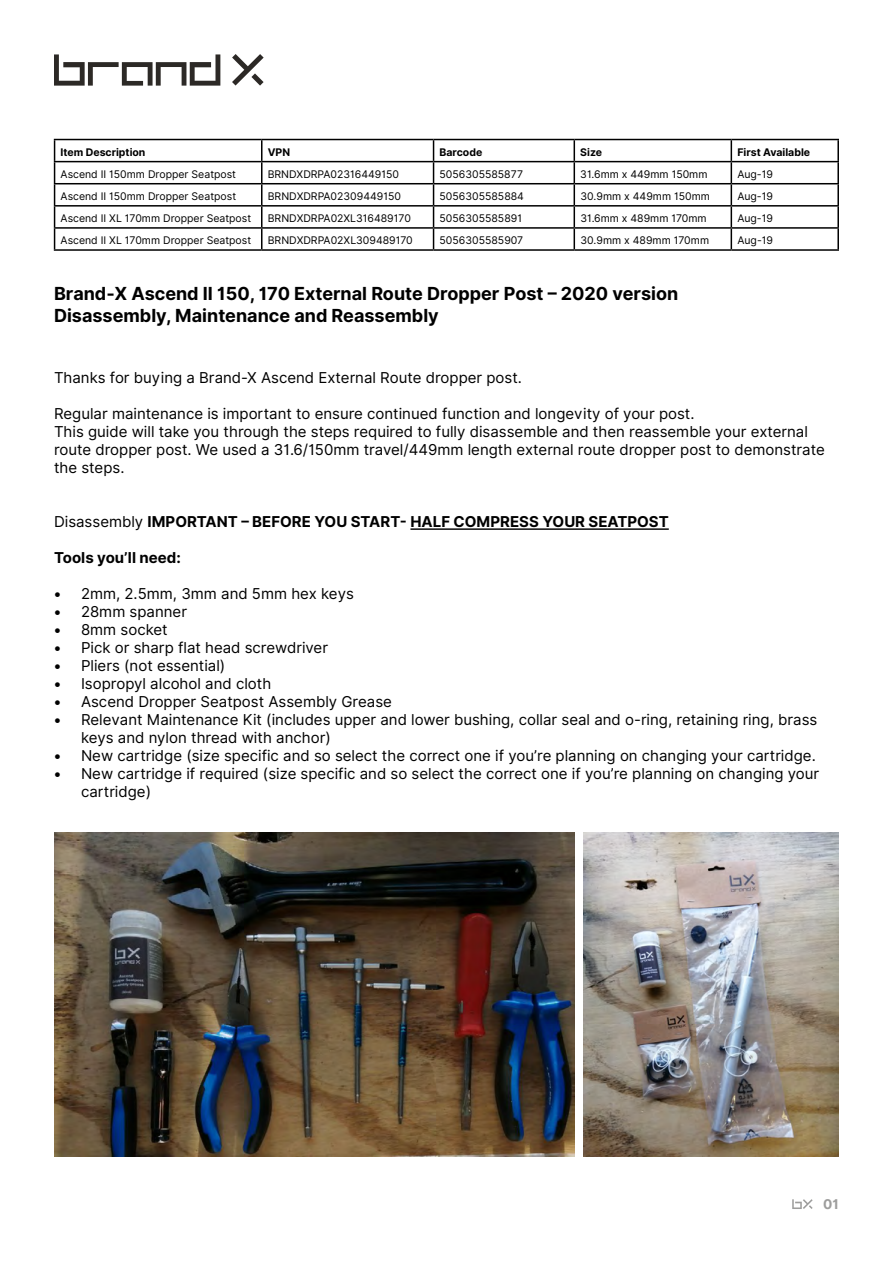
<style>
.page{position:relative;width:893px;height:1263px;background:#fff}
.page>*{position:absolute;margin:0;border:0;box-sizing:border-box;transform-origin:0 0}
.t1{font:700 18px/21.6px "Inter";color:#000}
.t2{font:15px/18px "Inter";color:#000}
.t3{font:700 15px "Inter";color:#000}
.t4{font:700 13.5px "Inter";color:#9d9d9c}
.t5{font:10.5px "Inter";color:#000}
.t6{font:700 10.5px "Inter";color:#000}
.s1{font-weight:400}
</style>
<div class="page">
<svg style="left:232px;top:54px;width:32px;height:32px"></svg>
<svg style="left:54px;top:54px;width:166px;height:32px"></svg>
<hr style="left:410px;top:528px;width:259px;height:2px;background:#000">
<img style="left:54px;top:832px;width:520px;height:325px">
<svg style="left:792px;top:1199px;width:21px;height:10px"></svg>
<hr style="left:54px;top:139px;width:208px;height:1px;background:#000">
<hr style="left:262px;top:139px;width:172px;height:1px;background:#000">
<hr style="left:434px;top:139px;width:140px;height:1px;background:#000">
<hr style="left:574px;top:139px;width:157px;height:1px;background:#000">
<hr style="left:731px;top:139px;width:108px;height:1px;background:#000">
<hr style="left:837px;top:140px;width:2px;height:21px;background:#000">
<hr style="left:54px;top:161px;width:208px;height:1px;background:#000">
<hr style="left:262px;top:161px;width:172px;height:1px;background:#000">
<hr style="left:434px;top:161px;width:140px;height:1px;background:#000">
<hr style="left:574px;top:161px;width:157px;height:1px;background:#000">
<hr style="left:731px;top:161px;width:108px;height:1px;background:#000">
<hr style="left:837px;top:162px;width:2px;height:21px;background:#000">
<hr style="left:54px;top:183px;width:208px;height:1px;background:#000">
<hr style="left:262px;top:183px;width:172px;height:1px;background:#000">
<hr style="left:434px;top:183px;width:140px;height:1px;background:#000">
<hr style="left:574px;top:183px;width:157px;height:1px;background:#000">
<hr style="left:731px;top:183px;width:108px;height:1px;background:#000">
<hr style="left:837px;top:184px;width:2px;height:21px;background:#000">
<hr style="left:54px;top:205px;width:208px;height:2px;background:#000">
<hr style="left:262px;top:205px;width:172px;height:2px;background:#000">
<hr style="left:434px;top:205px;width:140px;height:2px;background:#000">
<hr style="left:574px;top:205px;width:157px;height:2px;background:#000">
<hr style="left:731px;top:205px;width:108px;height:2px;background:#000">
<hr style="left:837px;top:207px;width:2px;height:20px;background:#000">
<hr style="left:54px;top:227px;width:208px;height:2px;background:#000">
<svg style="left:54px;top:140px;width:1px;height:109px"></svg>
<hr style="left:262px;top:227px;width:172px;height:2px;background:#000">
<svg style="left:261px;top:140px;width:1px;height:109px"></svg>
<hr style="left:434px;top:227px;width:140px;height:2px;background:#000">
<svg style="left:433px;top:140px;width:1px;height:109px"></svg>
<hr style="left:574px;top:227px;width:157px;height:2px;background:#000">
<svg style="left:574px;top:140px;width:1px;height:109px"></svg>
<hr style="left:731px;top:227px;width:108px;height:2px;background:#000">
<svg style="left:731px;top:140px;width:1px;height:109px"></svg>
<hr style="left:837px;top:229px;width:2px;height:20px;background:#000">
<hr style="left:54px;top:249px;width:208px;height:2px;background:#000">
<hr style="left:262px;top:249px;width:172px;height:2px;background:#000">
<hr style="left:434px;top:249px;width:140px;height:2px;background:#000">
<hr style="left:574px;top:249px;width:157px;height:2px;background:#000">
<hr style="left:731px;top:249px;width:108px;height:2px;background:#000">
<img style="left:583px;top:832px;width:256px;height:325px">
<p class="t6" style="left:61px;top:144px;width:86px">Item Description</p>
<p class="t6" style="left:268px;top:144px;width:24px">VPN</p>
<p class="t6" style="left:440px;top:144px;width:44px">Barcode</p>
<p class="t6" style="left:580px;top:144px;width:23px">Size</p>
<p class="t6" style="left:737px;top:144px;width:74px">First Available</p>
<p class="t5" style="left:61px;top:166px;width:177px">Ascend II 150mm Dropper Seatpost</p>
<p class="t5" style="left:268px;top:166px;width:133px">BRNDXDRPA02316449150</p>
<p class="t5" style="left:440px;top:166px;width:85px">5056305585877</p>
<p class="t5" style="left:580px;top:166px;width:129px">31.6mm x 449mm 150mm</p>
<p class="t5" style="left:737px;top:166px;width:37px">Aug-19</p>
<p class="t5" style="left:61px;top:188px;width:177px">Ascend II 150mm Dropper Seatpost</p>
<p class="t5" style="left:268px;top:188px;width:135px">BRNDXDRPA02309449150</p>
<p class="t5" style="left:440px;top:188px;width:86px">5056305585884</p>
<p class="t5" style="left:580px;top:188px;width:131px">30.9mm x 449mm 150mm</p>
<p class="t5" style="left:737px;top:188px;width:37px">Aug-19</p>
<p class="t5" style="left:61px;top:210px;width:192px">Ascend II XL 170mm Dropper Seatpost</p>
<p class="t5" style="left:268px;top:210px;width:145px">BRNDXDRPA02XL316489170</p>
<p class="t5" style="left:440px;top:210px;width:84px">5056305585891</p>
<p class="t5" style="left:580px;top:210px;width:128px">31.6mm x 489mm 170mm</p>
<p class="t5" style="left:737px;top:210px;width:37px">Aug-19</p>
<p class="t5" style="left:61px;top:233px;width:192px">Ascend II XL 170mm Dropper Seatpost</p>
<p class="t5" style="left:268px;top:233px;width:147px">BRNDXDRPA02XL309489170</p>
<p class="t5" style="left:440px;top:233px;width:85px">5056305585907</p>
<p class="t5" style="left:580px;top:233px;width:130px">30.9mm x 489mm 170mm</p>
<p class="t5" style="left:737px;top:233px;width:37px">Aug-19</p>
<p class="t1" style="left:54px;top:283px;width:626px">Brand-X Ascend II 150, 170 External Route Dropper Post – 2020 version<br>Disassembly, Maintenance and Reassembly</p>
<p class="t2" style="left:54px;top:368px;width:470px">Thanks for buying a Brand-X Ascend External Route dropper post.</p>
<p class="t2" style="left:54px;top:404px;width:772px">Regular maintenance is important to ensure continued function and longevity of your post.<br>This guide will take you through the steps required to fully disassemble and then reassemble your external route dropper post. We used a 31.6/150mm travel/449mm length external route dropper post to demonstrate the steps.</p>
<p class="t3" style="left:54px;top:510px;width:616px"><span class="s1">Disassembly</span> IMPORTANT – BEFORE YOU START- HALF COMPRESS YOUR SEATPOST</p>
<p class="t3" style="left:54px;top:546px;width:128px">Tools you’ll need:</p>
<p class="t2" style="left:54px;top:584px;width:301px">• 2mm, 2.5mm, 3mm and 5mm hex keys</p>
<p class="t2" style="left:54px;top:602px;width:135px">• 28mm spanner</p>
<p class="t2" style="left:54px;top:620px;width:115px">• 8mm socket</p>
<p class="t2" style="left:54px;top:638px;width:276px">• Pick or sharp flat head screwdriver</p>
<p class="t2" style="left:54px;top:656px;width:173px">• Pliers (not essential)</p>
<p class="t2" style="left:54px;top:674px;width:219px">• Isopropyl alcohol and cloth</p>
<p class="t2" style="left:54px;top:692px;width:339px">• Ascend Dropper Seatpost Assembly Grease</p>
<p class="t2" style="left:81px;top:710px;width:738px;text-indent:-27px">• Relevant Maintenance Kit (includes upper and lower bushing, collar seal and o-ring, retaining ring, brass keys and nylon thread with anchor)</p>
<p class="t2" style="left:54px;top:746px;width:763px">• New cartridge (size specific and so select the correct one if you’re planning on changing your cartridge.</p>
<p class="t2" style="left:81px;top:764px;width:740px;text-indent:-27px">• New cartridge if required (size specific and so select the correct one if you’re planning on changing your cartridge)</p>
<p class="t4" style="left:823px;top:1194px;width:17px">01</p>
</div>
